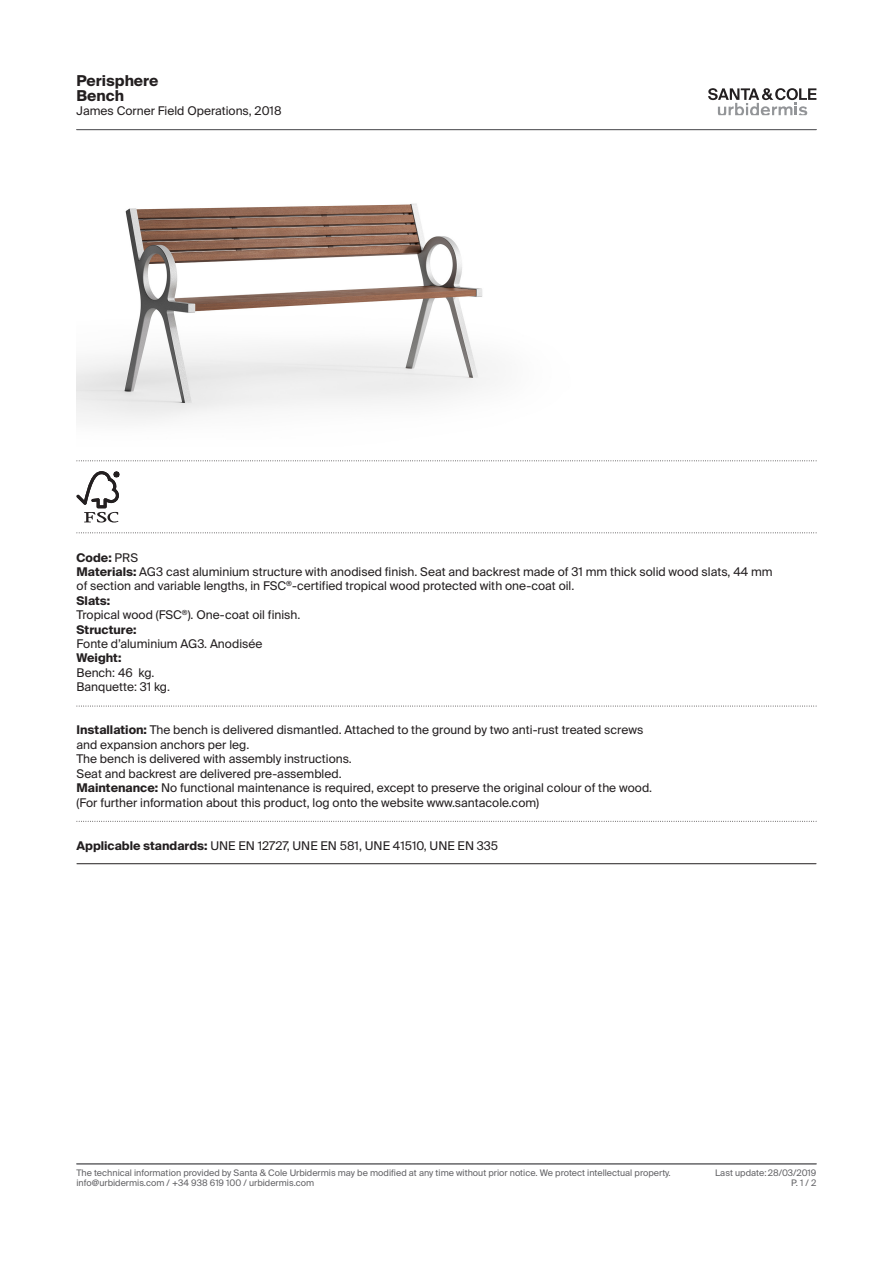
<style>
.page{position:relative;width:893px;height:1263px;background:#fff}
.page>*{position:absolute;margin:0;border:0;box-sizing:border-box;transform-origin:0 0}
.t1{font:700 15px "Suisse Intl";color:#231f20}
.t2{font:12px "Suisse Intl";color:#231f20}
.t3{font:700 12px "Suisse Intl";color:#231f20}
.t4{font:9px/10.8px "Suisse Intl";color:#636366}
.s1{font-weight:400}
.s2{font-weight:700}
</style>
<div class="page">
<svg style="left:77px;top:460px;width:740px;height:1px"></svg>
<svg style="left:77px;top:532px;width:740px;height:1px"></svg>
<svg style="left:77px;top:706px;width:740px;height:1px"></svg>
<svg style="left:77px;top:821px;width:740px;height:1px"></svg>
<hr style="left:77px;top:863px;width:739px;height:1px;background:#231f20">
<svg style="left:76px;top:471px;width:43px;height:51px"></svg>
<hr style="left:77px;top:129px;width:739px;height:1px;background:#636366">
<hr style="left:77px;top:1163px;width:739px;height:1px;background:#636366">
<svg style="left:708px;top:88px;width:108px;height:27px"></svg>
<img style="left:77px;top:203px;width:413px;height:218px">
<p class="t1" style="left:77px;top:72px;width:84px">Perisphere</p>
<p class="t2" style="left:77px;top:104px;width:206px">James Corner Field Operations, 2018</p>
<p class="t1" style="left:77px;top:87px;width:49px">Bench</p>
<p class="t3" style="left:77px;top:550px;width:63px">Code: <span class="s1">PRS</span></p>
<p class="t2" style="left:77px;top:565px;width:698px"><span class="s2">Materials:</span> AG3 cast aluminium structure with anodised finish. Seat and backrest made of 31 mm thick solid wood slats, 44 mm</p>
<p class="t2" style="left:77px;top:579px;width:499px">of section and variable lengths, in FSC<sup>®</sup>-certified tropical wood protected with one-coat oil.</p>
<p class="t3" style="left:77px;top:594px;width:35px">Slats:</p>
<p class="t2" style="left:77px;top:608px;width:225px">Tropical wood (FSC<sup>®</sup>). One-coat oil finish.</p>
<p class="t3" style="left:77px;top:622px;width:62px">Structure:</p>
<p class="t2" style="left:77px;top:637px;width:187px">Fonte d’aluminium AG3. Anodisée</p>
<p class="t3" style="left:77px;top:651px;width:46px">Weight:</p>
<p class="t2" style="left:77px;top:666px;width:80px">Bench: 46 kg.</p>
<p class="t2" style="left:77px;top:680px;width:95px">Banquette: 31 kg.</p>
<p class="t2" style="left:77px;top:723px;width:568px"><span class="s2">Installation:</span> The bench is delivered dismantled. Attached to the ground by two anti-rust treated screws</p>
<p class="t2" style="left:77px;top:738px;width:174px">and expansion anchors per leg.</p>
<p class="t2" style="left:77px;top:752px;width:277px">The bench is delivered with assembly instructions.</p>
<p class="t2" style="left:77px;top:766px;width:267px">Seat and backrest are delivered pre-assembled.</p>
<p class="t2" style="left:77px;top:781px;width:577px"><span class="s2">Maintenance:</span> No functional maintenance is required, except to preserve the original colour of the wood.</p>
<p class="t2" style="left:77px;top:795px;width:464px">(For further information about this product, log onto the website www.santacole.com)</p>
<p class="t2" style="left:77px;top:838px;width:423px"><span class="s2">Applicable standards:</span> UNE EN 12727, UNE EN 581, UNE 41510, UNE EN 335</p>
<p class="t4" style="left:77px;top:1167px;width:596px">The technical information provided by Santa &amp; Cole Urbidermis may be modified at any time without prior notice. We protect intellectual property. info@urbidermis.com / +34 938 619 100 / urbidermis.com</p>
<p class="t4" style="left:715px;top:1167px;width:103px">Last update:28/03/2019</p>
<p class="t4" style="left:791px;top:1178px;width:27px">P. 1 / 2</p>
</div>
